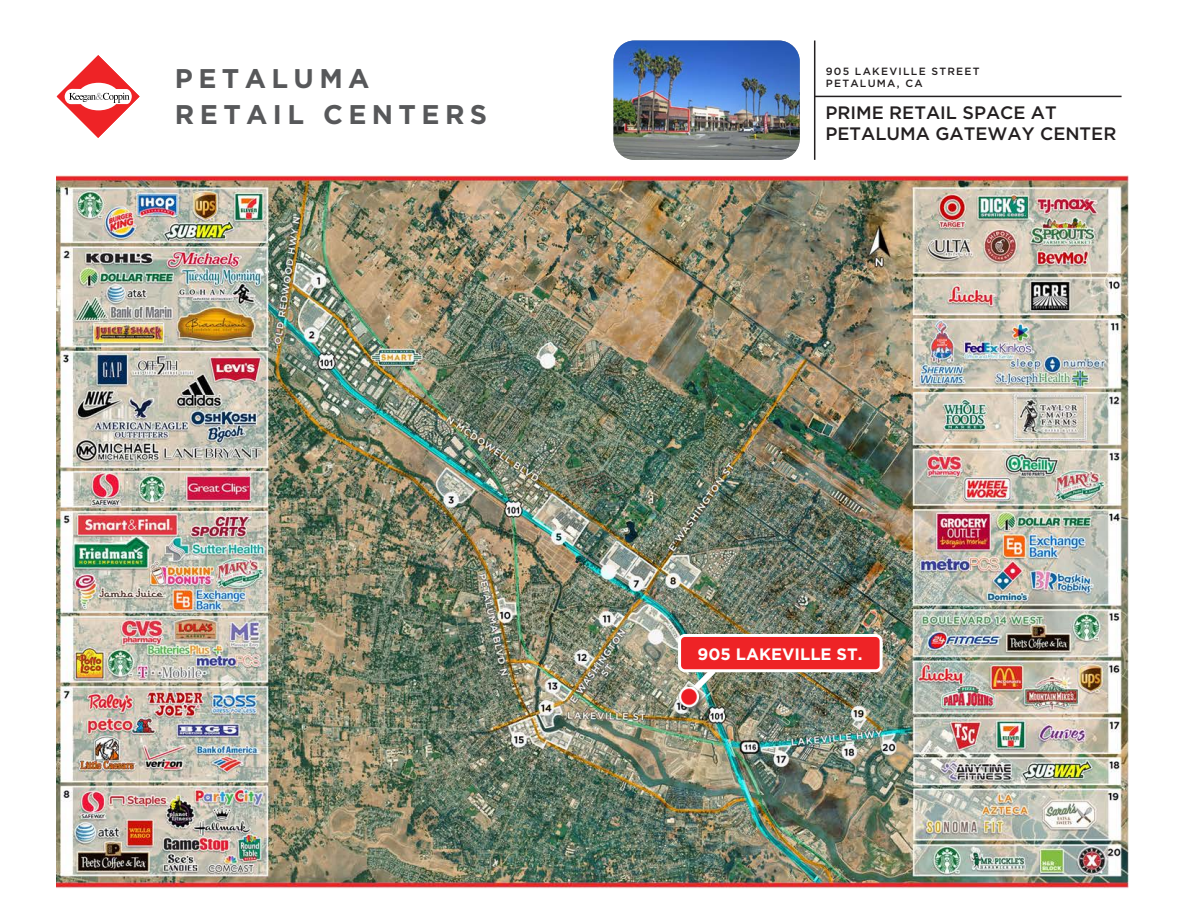
<style>
.page{position:relative;width:1188px;height:918px;background:#fff}
.page>*{position:absolute;margin:0;border:0;box-sizing:border-box;transform-origin:0 0}
.page_title{font:700 27px "Gotham";letter-spacing:.2em;color:#57585a}
.t1{font:500 18px/21px "Gotham";color:#231f20}
.t2{font:700 16.5px "Gotham";color:#fff}
.t3{font:500 10.5px/12.6px "Gotham";letter-spacing:.12em;color:#231f20}
</style>
<div class="page">
<hr style="left:815px;top:96px;width:307px;height:1px;background:#231f20">
<hr style="left:814px;top:40px;width:1px;height:120px;background:#231f20">
<img style="left:614px;top:40px;width:186px;height:120px">
<svg style="left:57px;top:55px;width:83px;height:83px"></svg>
<img style="left:57px;top:175px;width:1071px;height:714px">
<svg style="left:676px;top:662px;width:46px;height:46px"></svg>
<div style="left:680px;top:635px;width:201px;height:36px;background:#ee2326;border-radius:5px"></div>
<div style="left:678px;top:634px;width:205px;height:38px;border:3px solid #fff;border-radius:5px"></div>
<img style="left:678px;top:687px;width:28px;height:27px">
<p class="page_title" style="left:175px;top:63px;width:196px">PETALUMA</p>
<p class="page_title" style="left:175px;top:99px;width:314px">RETAIL CENTERS</p>
<p class="t3" style="left:826px;top:65px;width:155px">905 LAKEVILLE STREET<br>PETALUMA, CA</p>
<p class="t1" style="left:825px;top:101px;width:292px">PRIME RETAIL SPACE AT<br>PETALUMA GATEWAY CENTER</p>
<p class="t2" style="left:698px;top:645px;width:166px">905 LAKEVILLE ST.</p>
</div>
